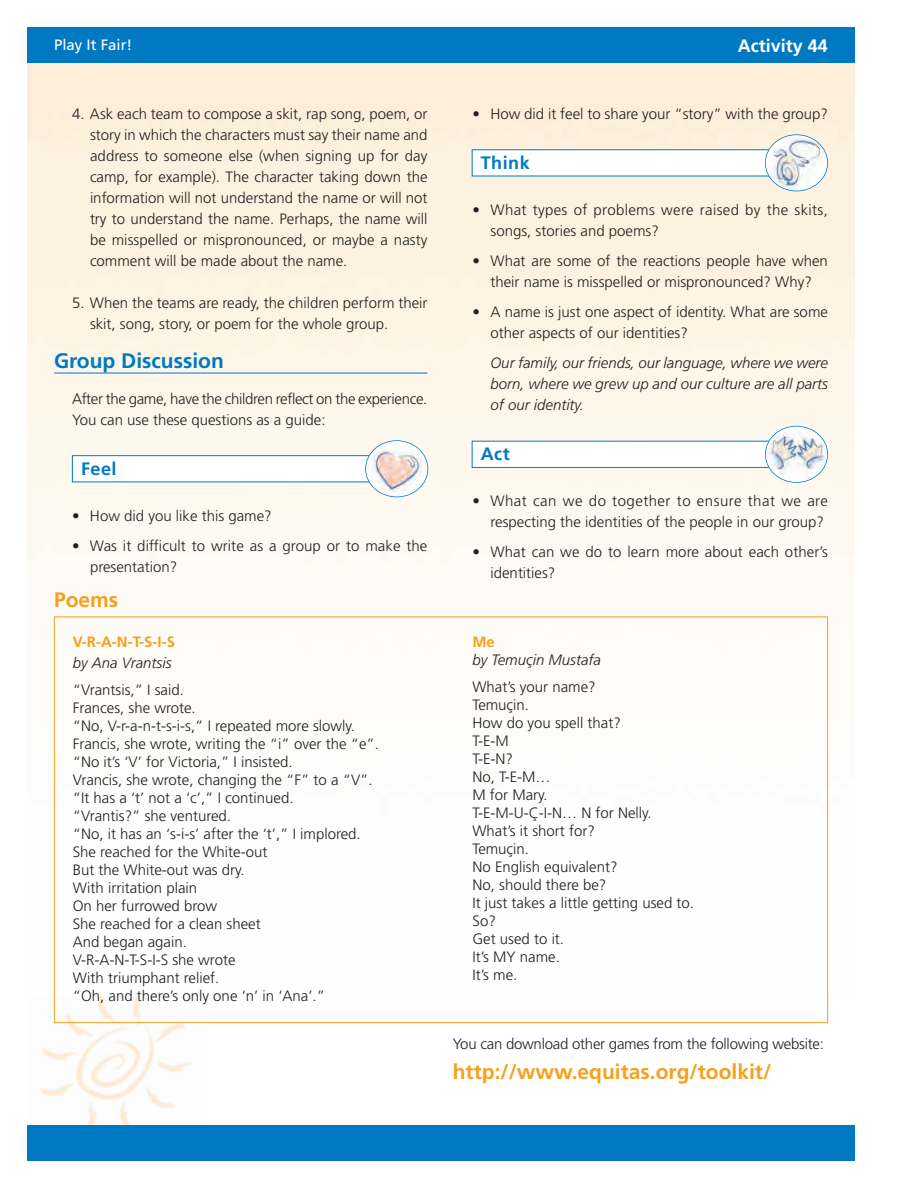
<style>
.page{position:relative;width:918px;height:1188px;background:#fff}
.page>*{position:absolute;margin:0;border:0;box-sizing:border-box;transform-origin:0 0}
.t1{font:700 21px "Frutiger";color:#f6a01b}
.t2{font:700 21px "Frutiger";color:#0079c2}
.t3{font:700 18px "Frutiger";letter-spacing:.03em;color:#0079c2}
.t4{font:700 18px "Frutiger";color:#fff}
.t5{font:300 15px/18px "Frutiger";color:#231f20}
.t6{font:italic 300 15px/21px "Frutiger";color:#231f20;text-align:justify}
.t7{font:300 15px/21px "Frutiger";letter-spacing:-.02em;color:#231f20}
.t8{font:300 15px/21px "Frutiger";letter-spacing:.025em;color:#231f20}
.t9{font:700 15px "Frutiger";color:#f6a01b}
.t10{font:15px "Frutiger";color:#fff}
</style>
<div class="page">
<img style="left:27px;top:63px;width:828px;height:931px">
<img style="left:40px;top:997px;width:167px;height:128px">
<hr style="left:54px;top:373px;width:374px;height:1px;background:#0079c2">
<div style="left:27px;top:1125px;width:828px;height:36px;background:#0079c2"></div>
<div style="left:27px;top:27px;width:828px;height:36px;background:#0079c2"></div>
<div style="left:72px;top:456px;width:339px;height:26px;background:#fff"></div>
<div style="left:72px;top:455px;width:340px;height:27px;border:1px solid #0079c2"></div>
<img style="left:366px;top:441px;width:62px;height:56px;border-radius:50%">
<div style="left:365px;top:440px;width:63px;height:57px;border:2px solid #0079c2;border-radius:50%"></div>
<div style="left:472px;top:150px;width:329px;height:26px;background:#fff"></div>
<img style="left:765px;top:135px;width:63px;height:56px;border-radius:50%">
<div style="left:765px;top:134px;width:63px;height:57px;border:2px solid #0079c2;border-radius:50%"></div>
<div style="left:472px;top:441px;width:328px;height:26px;background:#fff"></div>
<div style="left:472px;top:441px;width:329px;height:27px;border:1px solid #0079c2"></div>
<img style="left:765px;top:426px;width:63px;height:56px;border-radius:50%">
<div style="left:765px;top:426px;width:63px;height:57px;border:2px solid #0079c2;border-radius:50%"></div>
<p class="t10" style="left:54px;top:39px;width:80px">Play It Fair!</p>
<p class="t4" style="left:738px;top:38px;width:92px">Activity 44</p>
<p class="t5" style="left:90px;top:105px;width:339px;line-height:21px;text-align:justify;text-indent:-18px">4. Ask each team to compose a skit, rap song, poem, or story in which the characters must say their name and address to someone else (when signing up for day camp, for example). The character taking down the information will not understand the name or will not try to understand the name. Perhaps, the name will be misspelled or mispronounced, or maybe a nasty comment will be made about the name.</p>
<p class="t5" style="left:90px;top:294px;width:339px;line-height:21px;text-indent:-18px">5. When the teams are ready, the children perform their skit, song, story, or poem for the whole group.</p>
<h1 class="t2" style="left:54px;top:353px;width:171px">Group Discussion</h1>
<p class="t7" style="left:72px;top:390px;width:357px">After the game, have the children reflect on the experience.<br>You can use these questions as a guide:</p>
<p class="t3" style="left:81px;top:461px;width:37px">Feel</p>
<p class="t5" style="left:72px;top:508px;width:201px">• How did you like this game?</p>
<p class="t5" style="left:90px;top:537px;width:339px;line-height:21px;text-indent:-18px">• Was it difficult to write as a group or to make the presentation?</p>
<h1 class="t1" style="left:54px;top:591px;width:66px">Poems</h1>
<p class="t9" style="left:73px;top:635px;width:104px">V-R-A-N-T-S-I-S</p>
<p class="t6" style="left:73px;top:653px;width:100px">by Ana Vrantsis</p>
<p class="t5" style="left:73px;top:681px;width:308px">“Vrantsis,” I said.<br>Frances, she wrote.<br>“No, V-r-a-n-t-s-i-s,” I repeated more slowly.<br>Francis, she wrote, writing the “i” over the “e”. “No it’s ‘V’ for Victoria,” I insisted.<br>Vrancis, she wrote, changing the “F” to a “V”. “It has a ‘t’ not a ‘c’,” I continued.<br>“Vrantis?” she ventured.<br>“No, it has an ‘s-i-s’ after the ‘t’,” I implored.<br>She reached for the White-out<br>But the White-out was dry.<br>With irritation plain<br>On her furrowed brow<br>She reached for a clean sheet<br>And began again.<br>V-R-A-N-T-S-I-S she wrote<br>With triumphant relief.<br>“Oh, and there’s only one ‘n’ in ‘Ana’.”</p>
<p class="t5" style="left:472px;top:106px;width:357px">• How did it feel to share your “story” with the group?</p>
<p class="t3" style="left:481px;top:156px;width:51px">Think</p>
<p class="t8" style="left:490px;top:201px;width:339px;text-indent:-18px">• What types of problems were raised by the skits, songs, stories and poems?</p>
<p class="t5" style="left:472px;top:252px;width:357px;line-height:21px;text-align:center">• What are some of the reactions people have when their name is misspelled or mispronounced? Why?</p>
<p class="t5" style="left:490px;top:303px;width:339px;line-height:21px;text-indent:-18px">• A name is just one aspect of identity. What are some other aspects of our identities?</p>
<p class="t6" style="left:490px;top:354px;width:339px">Our family, our friends, our language, where we were born, where we grew up and our culture are all parts of our identity.</p>
<p class="t3" style="left:481px;top:447px;width:30px">Act</p>
<p class="t5" style="left:472px;top:492px;width:357px;line-height:21px;text-align:right">• What can we do together to ensure that we are respecting the identities of the people in our group?</p>
<p class="t5" style="left:490px;top:543px;width:339px;line-height:21px;text-indent:-18px">• What can we do to learn more about each other’s identities?</p>
<p class="t9" style="left:472px;top:635px;width:24px">Me</p>
<p class="t6" style="left:472px;top:650px;width:130px">by Temuçin Mustafa</p>
<p class="t5" style="left:472px;top:678px;width:223px">What’s your name?<br>Temuçin.<br>How do you spell that?<br>T-E-M<br>T-E-N?<br>No, T-E-M…<br>M for Mary.<br>T-E-M-U-Ç-I-N… N for Nelly.<br>What’s it short for?<br>Temuçin.<br>No English equivalent?<br>No, should there be?<br>It just takes a little getting used to.<br>So?<br>Get used to it.<br>It’s MY name.<br>It’s me.</p>
<p class="t5" style="left:453px;top:1036px;width:373px">You can download other games from the following website:</p>
<h1 class="t1" style="left:453px;top:1064px;width:320px">http://www.equitas.org/toolkit/</h1>
</div>
